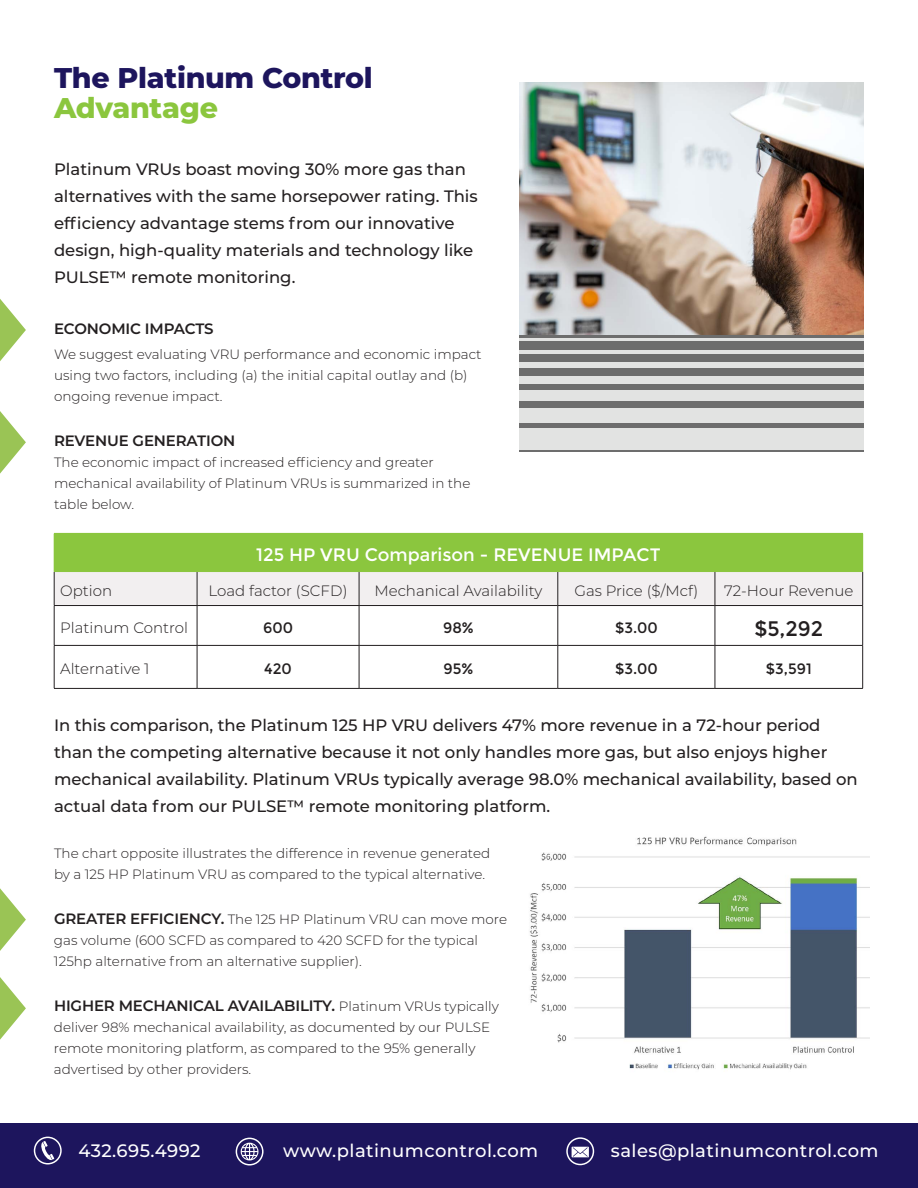
<style>
.page{position:relative;width:918px;height:1188px;background:#fff}
.page>*{position:absolute;margin:0;border:0;box-sizing:border-box;transform-origin:0 0}
.t1{font:800 28.5px "Montserrat";letter-spacing:-.01em;color:#1d155d}
.t2{font:800 28.5px "Montserrat";letter-spacing:-.01em;color:#8bc63e}
.t3{font:21px "Montserrat";color:#231f20}
.t4{font:500 18px "Montserrat";letter-spacing:.025em;color:#fff}
.t5{font:18px "Montserrat";color:#fff}
.t6{font:500 16.5px/27px "Montserrat";color:#231f20}
.t7{font:300 15px "Montserrat";color:#231f20}
.t8{font:600 15px "Montserrat";letter-spacing:-.01em;color:#231f20}
.t9{font:15px "Montserrat";color:#231f20}
.t10{font:300 13.5px/21px "Montserrat";color:#231f20}
.s1{font-weight:600;font-size:15px}
.s2{font-weight:300;font-size:13.5px}
</style>
<div class="page">
<div style="left:0;top:1123px;width:918px;height:65px;background:#1d155d"></div>
<svg style="left:34px;top:1137px;width:28px;height:28px"></svg>
<svg style="left:236px;top:1138px;width:28px;height:28px"></svg>
<svg style="left:566px;top:1137px;width:28px;height:28px"></svg>
<div style="left:519px;top:325px;width:345px;height:126px;background:#6d6d6d"></div>
<div style="left:519px;top:429px;width:345px;height:21px;background:#e2e3e2"></div>
<div style="left:519px;top:408px;width:345px;height:14px;background:#e2e3e2"></div>
<div style="left:519px;top:391px;width:345px;height:10px;background:#e2e3e2"></div>
<div style="left:519px;top:376px;width:345px;height:7px;background:#e2e3e2"></div>
<div style="left:519px;top:363px;width:345px;height:5px;background:#e2e3e2"></div>
<hr style="left:519px;top:350px;width:345px;height:4px;background:#e2e3e2">
<hr style="left:519px;top:339px;width:345px;height:2px;background:#e2e3e2">
<img style="left:519px;top:82px;width:345px;height:252px">
<svg style="left:0;top:299px;width:26px;height:62px"></svg>
<svg style="left:0;top:411px;width:26px;height:63px"></svg>
<div style="left:54px;top:533px;width:809px;height:39px;background:#8bc63e"></div>
<div style="left:55px;top:572px;width:807px;height:33px;background:#f2eff0"></div>
<hr style="left:54px;top:572px;width:1px;height:33px;background:#231f20">
<hr style="left:197px;top:572px;width:1px;height:33px;background:#231f20">
<hr style="left:359px;top:572px;width:1px;height:33px;background:#231f20">
<hr style="left:558px;top:572px;width:1px;height:33px;background:#231f20">
<hr style="left:715px;top:572px;width:1px;height:33px;background:#231f20">
<hr style="left:862px;top:572px;width:1px;height:33px;background:#231f20">
<hr style="left:54px;top:605px;width:143px;height:1px;background:#231f20">
<hr style="left:54px;top:606px;width:1px;height:39px;background:#231f20">
<hr style="left:197px;top:605px;width:162px;height:1px;background:#231f20">
<hr style="left:197px;top:606px;width:1px;height:39px;background:#231f20">
<hr style="left:359px;top:605px;width:199px;height:1px;background:#231f20">
<hr style="left:359px;top:606px;width:1px;height:39px;background:#231f20">
<hr style="left:558px;top:605px;width:157px;height:1px;background:#231f20">
<hr style="left:558px;top:606px;width:1px;height:39px;background:#231f20">
<hr style="left:715px;top:605px;width:148px;height:1px;background:#231f20">
<hr style="left:715px;top:606px;width:1px;height:39px;background:#231f20">
<hr style="left:862px;top:606px;width:1px;height:39px;background:#231f20">
<hr style="left:54px;top:645px;width:143px;height:1px;background:#231f20">
<hr style="left:54px;top:646px;width:1px;height:42px;background:#231f20">
<hr style="left:197px;top:645px;width:162px;height:1px;background:#231f20">
<hr style="left:197px;top:646px;width:1px;height:42px;background:#231f20">
<hr style="left:359px;top:645px;width:199px;height:1px;background:#231f20">
<hr style="left:359px;top:646px;width:1px;height:42px;background:#231f20">
<hr style="left:558px;top:645px;width:157px;height:1px;background:#231f20">
<hr style="left:558px;top:646px;width:1px;height:42px;background:#231f20">
<hr style="left:715px;top:645px;width:148px;height:1px;background:#231f20">
<hr style="left:715px;top:646px;width:1px;height:42px;background:#231f20">
<hr style="left:862px;top:646px;width:1px;height:42px;background:#231f20">
<hr style="left:54px;top:688px;width:143px;height:1px;background:#231f20">
<hr style="left:197px;top:688px;width:162px;height:1px;background:#231f20">
<hr style="left:359px;top:688px;width:199px;height:1px;background:#231f20">
<hr style="left:558px;top:688px;width:157px;height:1px;background:#231f20">
<hr style="left:715px;top:688px;width:148px;height:1px;background:#231f20">
<svg style="left:0;top:888px;width:26px;height:63px"></svg>
<svg style="left:0;top:977px;width:26px;height:63px"></svg>
<img style="left:529px;top:836px;width:341px;height:234px">
<h1 class="t1" style="left:54px;top:57px;width:320px">The Platinum Control</h1>
<h1 class="t2" style="left:54px;top:87px;width:165px">Advantage</h1>
<p class="t6" style="left:54px;top:155px;width:425px">Platinum VRUs boast moving 30% more gas than alternatives with the same horsepower rating. This efficiency advantage stems from our innovative design, high-quality materials and technology like PULSE™ remote monitoring.</p>
<p class="t8" style="left:54px;top:318px;width:161px">ECONOMIC IMPACTS</p>
<p class="t10" style="left:54px;top:343px;width:429px">We suggest evaluating VRU performance and economic impact using two factors, including (a) the initial capital outlay and (b) ongoing revenue impact.</p>
<p class="t8" style="left:54px;top:430px;width:183px">REVENUE GENERATION</p>
<p class="t10" style="left:54px;top:451px;width:418px">The economic impact of increased efficiency and greater mechanical availability of Platinum VRUs is summarized in the table below.</p>
<h3 class="t5" style="left:256px;top:544px;width:406px">125 HP VRU Comparison - REVENUE IMPACT</h3>
<p class="t7" style="left:60px;top:580px;width:53px">Option</p>
<p class="t7" style="left:209px;top:580px;width:140px">Load factor (SCFD)</p>
<p class="t7" style="left:374px;top:580px;width:169px">Mechanical Availability</p>
<p class="t7" style="left:574px;top:580px;width:125px">Gas Price ($/Mcf)</p>
<p class="t7" style="left:724px;top:580px;width:131px">72-Hour Revenue</p>
<p class="t7" style="left:60px;top:617px;width:129px">Platinum Control</p>
<p class="t9" style="left:263px;top:619px;width:31px">600</p>
<p class="t9" style="left:443px;top:619px;width:32px">98%</p>
<p class="t9" style="left:615px;top:619px;width:44px">$3.00</p>
<h2 class="t3" style="left:754px;top:616px;width:70px">$5,292</h2>
<p class="t7" style="left:60px;top:659px;width:91px">Alternative 1</p>
<p class="t9" style="left:264px;top:660px;width:29px">420</p>
<p class="t9" style="left:444px;top:660px;width:31px">95%</p>
<p class="t9" style="left:615px;top:660px;width:44px">$3.00</p>
<p class="t9" style="left:766px;top:660px;width:47px">$3,591</p>
<p class="t6" style="left:54px;top:711px;width:805px">In this comparison, the Platinum 125 HP VRU delivers 47% more revenue in a 72-hour period than the competing alternative because it not only handles more gas, but also enjoys higher mechanical availability. Platinum VRUs typically average 98.0% mechanical availability, based on actual data from our PULSE™ remote monitoring platform.</p>
<p class="t10" style="left:54px;top:843px;width:438px">The chart opposite illustrates the difference in revenue generated by a 125 HP Platinum VRU as compared to the typical alternative.</p>
<p class="t10" style="left:54px;top:909px;width:455px"><span class="s1">GREATER EFFICIENCY.</span> The 125 HP Platinum VRU can move more gas volume (600 SCFD as compared to 420 SCFD for the typical<br>125hp alternative from an alternative supplier).</p>
<p class="t8" style="left:54px;top:995px;width:446px">HIGHER MECHANICAL AVAILABILITY. <span class="s2">Platinum VRUs typically</span></p>
<p class="t10" style="left:54px;top:1017px;width:438px">deliver 98% mechanical availability, as documented by our PULSE remote monitoring platform, as compared to the 95% generally advertised by other providers.</p>
<h3 class="t4" style="left:78px;top:1138px;width:124px">432.695.4992</h3>
<h3 class="t4" style="left:283px;top:1138px;width:257px">www.platinumcontrol.com</h3>
<h3 class="t4" style="left:611px;top:1138px;width:269px">sales@platinumcontrol.com</h3>
</div>
